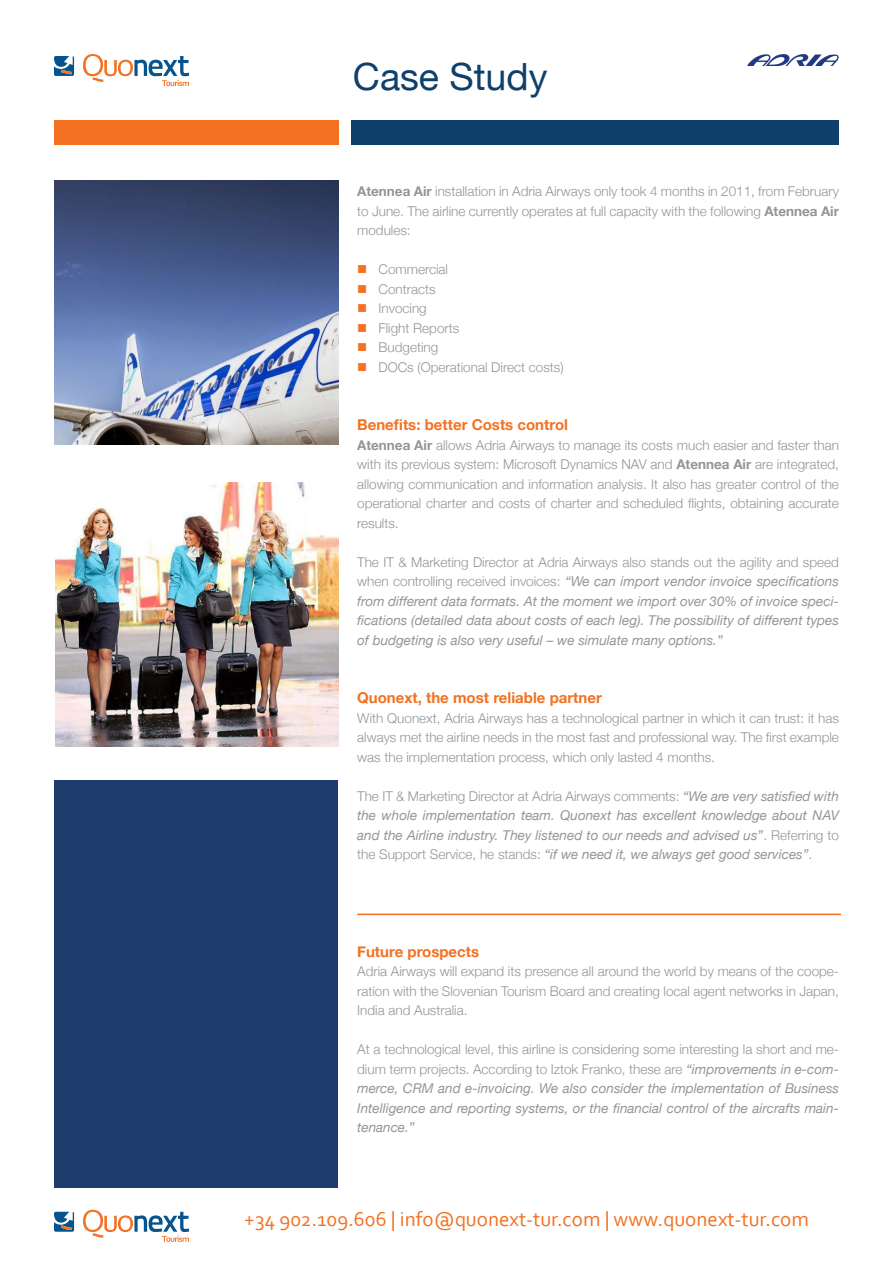
<style>
.page{position:relative;width:893px;height:1263px;background:#fff}
.page>*{position:absolute;margin:0;border:0;box-sizing:border-box;transform-origin:0 0}
.t1{font:37.5px "Helvetica Neue";color:#0f406b}
.t2{font:21px "Corbel";color:#f37121}
.t3{font:700 15px "Helvetica Neue";color:#f37121}
.t4{font:italic 13.5px/19.5px "Helvetica Neue";color:#939598;text-align:justify}
.t5{font:300 13.5px/19.5px "Helvetica Neue";color:#939598;text-align:justify}
.s1{font-weight:700}
.s2{color:#f37121}
.s3{font-weight:300;font-style:normal}
</style>
<div class="page">
<div style="left:351px;top:120px;width:488px;height:25px;background:#0f406b"></div>
<div style="left:54px;top:120px;width:284px;height:25px;background:#f37121"></div>
<svg style="left:54px;top:56px;width:20px;height:20px"></svg>
<svg style="left:83px;top:54px;width:106px;height:32px"></svg>
<svg style="left:54px;top:1212px;width:20px;height:20px"></svg>
<svg style="left:83px;top:1210px;width:106px;height:32px"></svg>
<img style="left:54px;top:181px;width:284px;height:263px">
<div style="left:55px;top:780px;width:283px;height:408px;background:#1c3d6b"></div>
<img style="left:747px;top:54px;width:91px;height:12px">
<hr style="left:357px;top:913px;width:484px;height:2px;background:#f37121">
<img style="left:55px;top:483px;width:284px;height:263px">
<h1 class="t1" style="left:353px;top:54px;width:196px">Case Study</h1>
<p class="t5" style="left:357px;top:181px;width:483px"><span class="s1">Atennea Air</span> installation in Adria Airways only took 4 months in 2011, from February to June. The airline currently operates at full capacity with the following <span class="s1">Atennea Air </span>modules:</p>
<p class="t5" style="left:357px;top:259px;width:92px"><span class="s2">■</span> Commercial</p>
<p class="t5" style="left:357px;top:279px;width:80px"><span class="s2">■</span> Contracts</p>
<p class="t5" style="left:357px;top:298px;width:71px"><span class="s2">■</span> Invocing</p>
<p class="t5" style="left:357px;top:318px;width:104px"><span class="s2">■</span> Flight Reports</p>
<p class="t5" style="left:357px;top:337px;width:83px"><span class="s2">■</span> Budgeting</p>
<p class="t5" style="left:357px;top:357px;width:208px"><span class="s2">■</span> DOCs (Operational Direct costs)</p>
<p class="t3" style="left:357px;top:415px;width:212px">Benefits: better Costs control</p>
<p class="t5" style="left:357px;top:435px;width:483px"><span class="s1">Atennea Air</span> allows Adria Airways to manage its costs much easier and faster than with its previous system: Microsoft Dynamics NAV and <span class="s1">Atennea Air</span> are integrated, allowing communication and information analysis. It also has greater control of the operational charter and costs of charter and scheduled flights, obtaining accurate results.</p>
<p class="t4" style="left:357px;top:552px;width:483px"><span class="s3">The IT &amp; Marketing Director at Adria Airways also stands out the agility and speed when controlling received invoices:</span> “We can import vendor invoice specifications from different data formats. At the moment we import over 30% of invoice speci&shy;fications (detailed data about costs of each leg). The possibility of different types of budgeting is also very useful – we simulate many options.”</p>
<p class="t3" style="left:357px;top:688px;width:246px">Quonext, the most reliable partner</p>
<p class="t5" style="left:357px;top:708px;width:483px">With Quonext, Adria Airways has a technological partner in which it can trust: it has always met the airline needs in the most fast and professional way. The first example was the implementation process, which only lasted 4 months.</p>
<p class="t4" style="left:357px;top:786px;width:483px"><span class="s3">The IT &amp; Marketing Director at Adria Airways comments:</span> “We are very satisfied with the whole implementation team. Quonext has excellent knowledge about NAV and the Airline industry. They listened to our needs and advised us”<span class="s3">. Referring to the Support Service, he stands:</span> “if we need it, we always get good services”<span class="s3">.</span></p>
<p class="t3" style="left:357px;top:942px;width:123px">Future prospects</p>
<p class="t5" style="left:357px;top:961px;width:483px">Adria Airways will expand its presence all around the world by means of the coope&shy;ration with the Slovenian Tourism Board and creating local agent networks in Japan, India and Australia.</p>
<p class="t4" style="left:357px;top:1039px;width:483px"><span class="s3">At a technological level, this airline is considering some interesting la short and me&shy;dium term projects. According to Iztok Franko, these are</span> “improvements in e-com&shy;merce, CRM and e-invoicing. We also consider the implementation of Business Intelligence and reporting systems, or the financial control of the aircrafts main&shy;tenance.”</p>
<h2 class="t2" style="left:244px;top:1206px;width:566px">+34 902.109.606 | info@quonext-tur.com | www.quonext-tur.com</h2>
</div>
